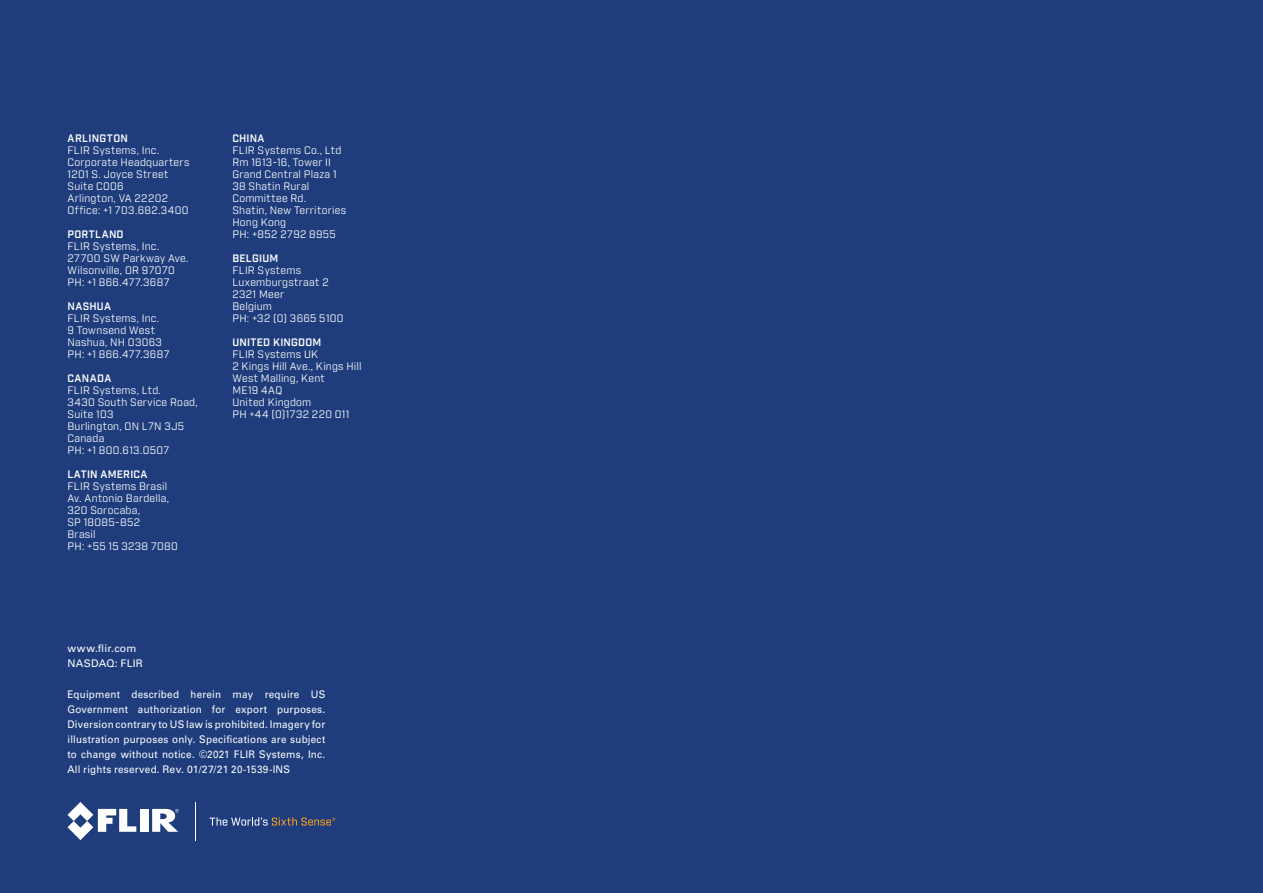
<style>
.page{position:relative;width:1263px;height:893px;background:#1f3d7c}
.page>*{position:absolute;margin:0;border:0;box-sizing:border-box;transform-origin:0 0}
.t1{font:10.5px/12px "Industry";letter-spacing:.03em;color:#fff}
.t2{font:10.5px/15px "Univers LT Std";letter-spacing:.025em;color:#fff;text-align:justify;scale:.94 1}
.t3{font:600 10.5px "Industry";letter-spacing:.03em;color:#fff}
.t4{font:10.5px/15px "Univers LT Std";letter-spacing:.025em;color:#fff}
</style>
<div class="page">
<div style="left:140px;top:809px;width:8px;height:23px;background:#fff"></div>
<svg style="left:68px;top:802px;width:68px;height:38px"></svg>
<svg style="left:152px;top:809px;width:27px;height:23px"></svg>
<hr style="left:195px;top:802px;width:1px;height:38px;background:#fff">
<svg style="left:210px;top:817px;width:125px;height:9px"></svg>
<p class="t3" style="left:68px;top:131px;width:62px">ARLINGTON</p>
<p class="t1" style="left:68px;top:144px;width:123px">FLIR Systems, Inc.<br>Corporate Headquarters<br>1201 S. Joyce Street<br>Suite C006<br>Arlington, VA 22202<br>Office: +1 703.682.3400</p>
<p class="t3" style="left:68px;top:227px;width:58px">PORTLAND</p>
<p class="t1" style="left:68px;top:240px;width:123px">FLIR Systems, Inc.<br>27700 SW Parkway Ave.<br>Wilsonville, OR 97070<br>PH: +1 866.477.3687</p>
<p class="t3" style="left:68px;top:299px;width:45px">NASHUA</p>
<p class="t1" style="left:68px;top:312px;width:103px">FLIR Systems, Inc.<br>9 Townsend West<br>Nashua, NH 03063<br>PH: +1 866.477.3687</p>
<p class="t3" style="left:68px;top:371px;width:45px">CANADA</p>
<p class="t1" style="left:68px;top:384px;width:132px">FLIR Systems, Ltd.<br>3430 South Service Road,<br>Suite 103<br>Burlington, ON L7N 3J5<br>Canada<br>PH: +1 800.613.0507</p>
<p class="t3" style="left:68px;top:468px;width:82px">LATIN AMERICA</p>
<p class="t1" style="left:68px;top:480px;width:112px">FLIR Systems Brasil<br>Av. Antonio Bardella,<br>320 Sorocaba,<br>SP 18085-852<br>Brasil<br>PH: +55 15 3238 7080</p>
<p class="t3" style="left:232px;top:132px;width:34px">CHINA</p>
<p class="t1" style="left:232px;top:144px;width:115px">FLIR Systems Co., Ltd<br>Rm 1613-16, Tower II<br>Grand Central Plaza 1<br>38 Shatin Rural<br>Committee Rd.<br>Shatin, New Territories<br>Hong Kong<br>PH: +852 2792 8955</p>
<p class="t3" style="left:232px;top:252px;width:47px">BELGIUM</p>
<p class="t1" style="left:232px;top:264px;width:113px">FLIR Systems<br>Luxemburgstraat 2<br>2321 Meer<br>Belgium<br>PH: +32 (0) 3665 5100</p>
<p class="t3" style="left:232px;top:336px;width:90px">UNITED KINGDOM</p>
<p class="t1" style="left:232px;top:348px;width:131px">FLIR Systems UK<br>2 Kings Hill Ave., Kings Hill<br>West Malling, Kent<br>ME19 4AQ<br>United Kingdom<br>PH +44 (0)1732 220 011</p>
<p class="t4" style="left:68px;top:641px;width:77px">www.flir.com<br>NASDAQ: FLIR</p>
<p class="t2" style="left:68px;top:687px;width:276px">Equipment described herein may require US Government authorization for export purposes.<br>Diversion contrary to US law is prohibited. Imagery for illustration purposes only. Specifications are subject to change without notice. ©2021 FLIR Systems, Inc.<br>All rights reserved. Rev. 01/27/21 20-1539-INS</p>
</div>
